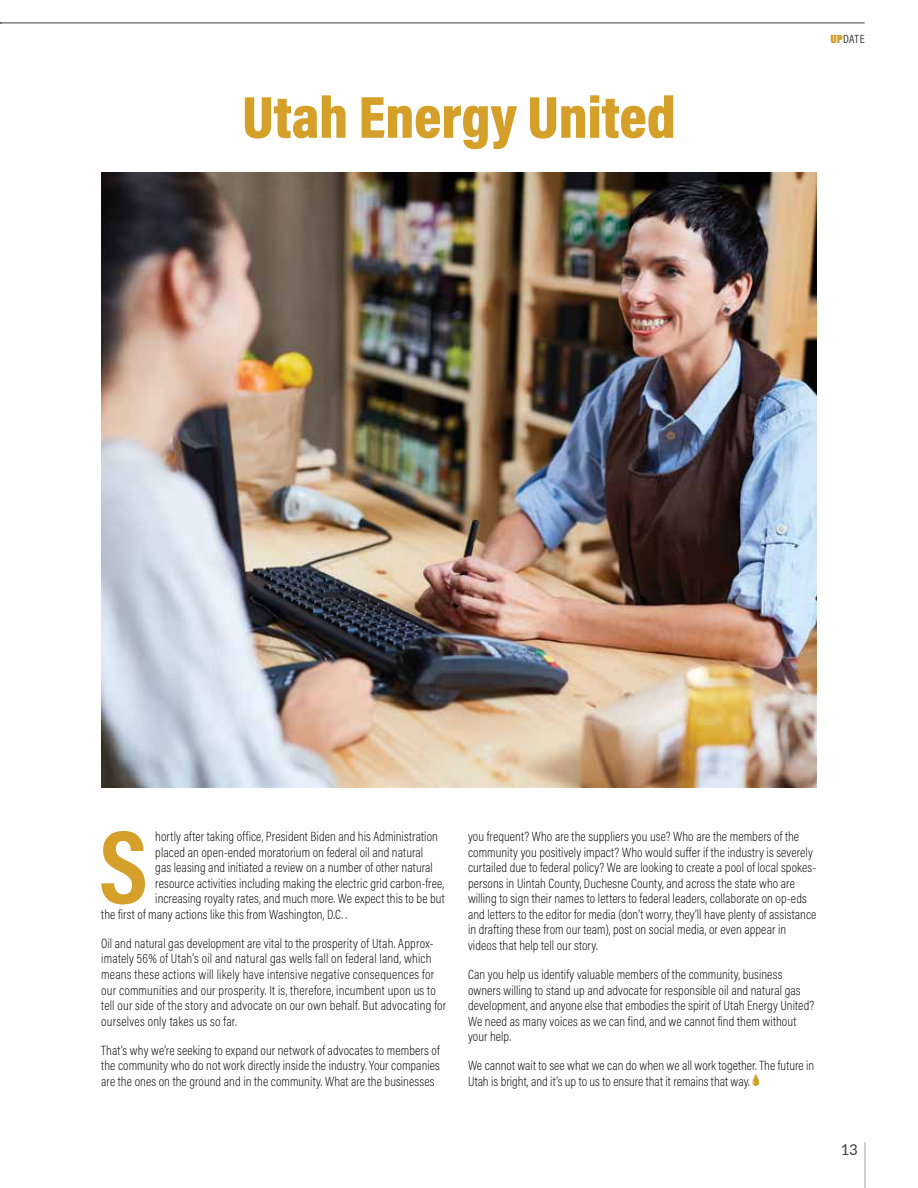
<style>
.page{position:relative;width:918px;height:1188px;background:#fff}
.page>*{position:absolute;margin:0;border:0;box-sizing:border-box;transform-origin:0 0}
.t1{font:700 105.3px "Acumin Pro Cond";color:#d4a02a}
.t2{font:900 60px "Acumin Pro Cond";letter-spacing:-.005em;color:#d4a02a}
.t3{font:15px "Lato";color:#3e3e3e}
.t4{font:200 13.5px/15.6px "Acumin Pro Cond";letter-spacing:.01em;color:#000}
.t5{font:12px "Acumin Pro Cond";color:#3e3e3e}
.s1{font-weight:900;color:#d4a02a}
</style>
<div class="page">
<svg style="left:752px;top:1074px;width:7px;height:12px"></svg>
<img style="left:101px;top:172px;width:716px;height:615px">
<hr style="left:0;top:23px;width:865px;height:1px;background:#3e3e3e">
<h2 class="t2" style="left:242px;top:78px;width:435px">Utah Energy United</h2>
<p class="t5" style="left:830px;top:31px;width:36px"><span class="s1">UP</span>DATE</p>
<h1 class="t1" style="left:99px;top:797px;width:51px">S</h1>
<p class="t4" style="left:155px;top:828px;width:284px">hortly after taking office, President Biden and his Administration</p>
<p class="t4" style="left:155px;top:844px;width:269px">placed an open-ended moratorium on federal oil and natural</p>
<p class="t4" style="left:155px;top:860px;width:279px">gas leasing and initiated a review on a number of other natural</p>
<p class="t4" style="left:155px;top:875px;width:290px">resource activities including making the electric grid carbon-free,</p>
<p class="t4" style="left:155px;top:891px;width:291px">increasing royalty rates, and much more. We expect this to be but</p>
<p class="t4" style="left:101px;top:906px;width:247px">the first of many actions like this from Washington, D.C. .</p>
<p class="t4" style="left:101px;top:935px;width:346px">Oil and natural gas development are vital to the prosperity of Utah. Approx&shy;imately 56% of Utah’s oil and natural gas wells fall on federal land, which means these actions will likely have intensive negative consequences for our communities and our prosperity. It is, therefore, incumbent upon us to tell our side of the story and advocate on our own behalf. But advocating for ourselves only takes us so far.</p>
<p class="t4" style="left:101px;top:1042px;width:340px;text-align:justify">That’s why we’re seeking to expand our network of advocates to members of the community who do not work directly inside the industry. Your companies are the ones on the ground and in the community. What are the businesses</p>
<p class="t4" style="left:468px;top:828px;width:350px">you frequent? Who are the suppliers you use? Who are the members of the community you positively impact? Who would suffer if the industry is severely curtailed due to federal policy? We are looking to create a pool of local spokes&shy;persons in Uintah County, Duchesne County, and across the state who are willing to sign their names to letters to federal leaders, collaborate on op-eds and letters to the editor for media (don’t worry, they’ll have plenty of assistance in drafting these from our team), post on social media, or even appear in videos that help tell our story.</p>
<p class="t4" style="left:468px;top:966px;width:348px">Can you help us identify valuable members of the community, business owners willing to stand up and advocate for responsible oil and natural gas development, and anyone else that embodies the spirit of Utah Energy United?<br>We need as many voices as we can find, and we cannot find them without your help.</p>
<p class="t4" style="left:468px;top:1058px;width:348px">We cannot wait to see what we can do when we all work together. The future in<br>Utah is bright, and it’s up to us to ensure that it remains that way.</p>
<p class="t3" style="left:841px;top:1138px;width:19px">13</p>
</div>
